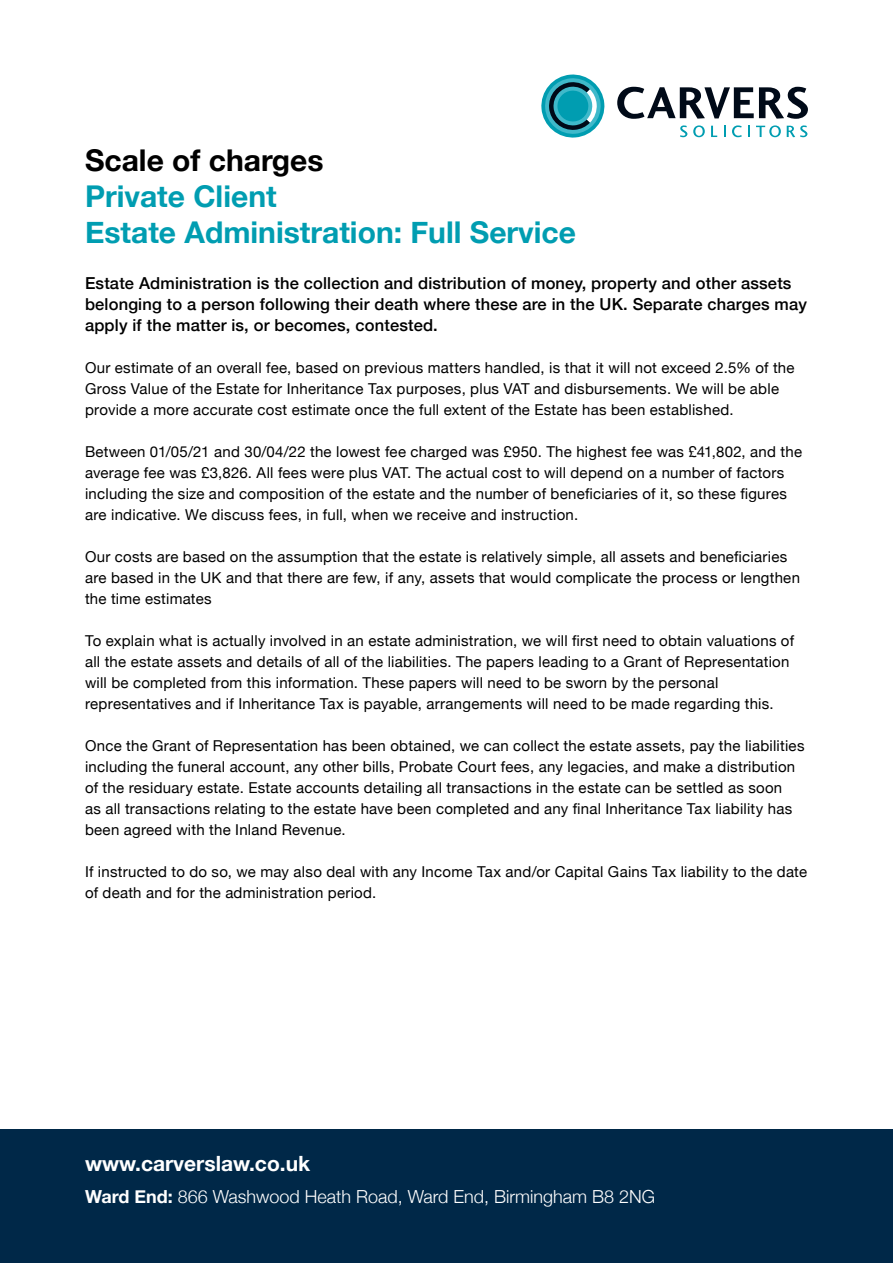
<style>
.page{position:relative;width:893px;height:1263px;background:#fff}
.page>*{position:absolute;margin:0;border:0;box-sizing:border-box;transform-origin:0 0}
.t1{font:700 30px/36px "Helvetica Neue";color:#009db1}
.t2{font:700 30px "Helvetica Neue";color:#000}
.t3{font:700 21px "Helvetica Neue";color:#fff}
.t4{font:300 18px "Helvetica Neue";color:#fff}
.t5{font:500 16.5px/21px "Helvetica Neue";letter-spacing:.01em;color:#000}
.t6{font:15px/21px "Helvetica Neue";letter-spacing:.015em;color:#000}
.s1{font-weight:700}
</style>
<div class="page">
<div style="left:0;top:1129px;width:893px;height:134px;background:#002848"></div>
<svg style="left:617px;top:87px;width:191px;height:32px"></svg>
<svg style="left:541px;top:75px;width:64px;height:63px"></svg>
<svg style="left:680px;top:125px;width:7px;height:12px"></svg>
<svg style="left:693px;top:125px;width:12px;height:12px"></svg>
<svg style="left:711px;top:126px;width:6px;height:11px"></svg>
<svg style="left:724px;top:126px;width:2px;height:11px"></svg>
<svg style="left:732px;top:125px;width:10px;height:12px"></svg>
<svg style="left:748px;top:126px;width:2px;height:11px"></svg>
<svg style="left:756px;top:125px;width:25px;height:12px"></svg>
<svg style="left:787px;top:125px;width:20px;height:12px"></svg>
<h1 class="t2" style="left:85px;top:136px;width:240px">Scale of charges</h1>
<h1 class="t1" style="left:85px;top:179px;width:492px">Private Client<br>Estate Administration: Full Service</h1>
<p class="t5" style="left:85px;top:271px;width:723px">Estate Administration is the collection and distribution of money, property and other assets belonging to a person following their death where these are in the UK. Separate charges may apply if the matter is, or becomes, contested.</p>
<p class="t6" style="left:85px;top:358px;width:711px">Our estimate of an overall fee, based on previous matters handled, is that it will not exceed 2.5% of the<br>Gross Value of the Estate for Inheritance Tax purposes, plus VAT and disbursements. We will be able provide a more accurate cost estimate once the full extent of the Estate has been established.</p>
<p class="t6" style="left:85px;top:442px;width:719px">Between 01/05/21 and 30/04/22 the lowest fee charged was £950. The highest fee was £41,802, and the average fee was £3,826. All fees were plus VAT. The actual cost to will depend on a number of factors including the size and composition of the estate and the number of beneficiaries of it, so these figures are indicative. We discuss fees, in full, when we receive and instruction.</p>
<p class="t6" style="left:85px;top:547px;width:716px">Our costs are based on the assumption that the estate is relatively simple, all assets and beneficiaries are based in the UK and that there are few, if any, assets that would complicate the process or lengthen the time estimates</p>
<p class="t6" style="left:85px;top:631px;width:710px">To explain what is actually involved in an estate administration, we will first need to obtain valuations of all the estate assets and details of all of the liabilities. The papers leading to a Grant of Representation will be completed from this information. These papers will need to be sworn by the personal representatives and if Inheritance Tax is payable, arrangements will need to be made regarding this.</p>
<p class="t6" style="left:85px;top:736px;width:721px">Once the Grant of Representation has been obtained, we can collect the estate assets, pay the liabilities including the funeral account, any other bills, Probate Court fees, any legacies, and make a distribution of the residuary estate. Estate accounts detailing all transactions in the estate can be settled as soon<br>as all transactions relating to the estate have been completed and any final Inheritance Tax liability has been agreed with the Inland Revenue.</p>
<p class="t6" style="left:85px;top:862px;width:723px">If instructed to do so, we may also deal with any Income Tax and/or Capital Gains Tax liability to the date of death and for the administration period.</p>
<h2 class="t3" style="left:85px;top:1147px;width:227px">www.carverslaw.co.uk</h2>
<p class="t4" style="left:85px;top:1182px;width:572px"><span class="s1">Ward End:</span> 866 Washwood Heath Road, Ward End, Birmingham B8 2NG</p>
</div>
